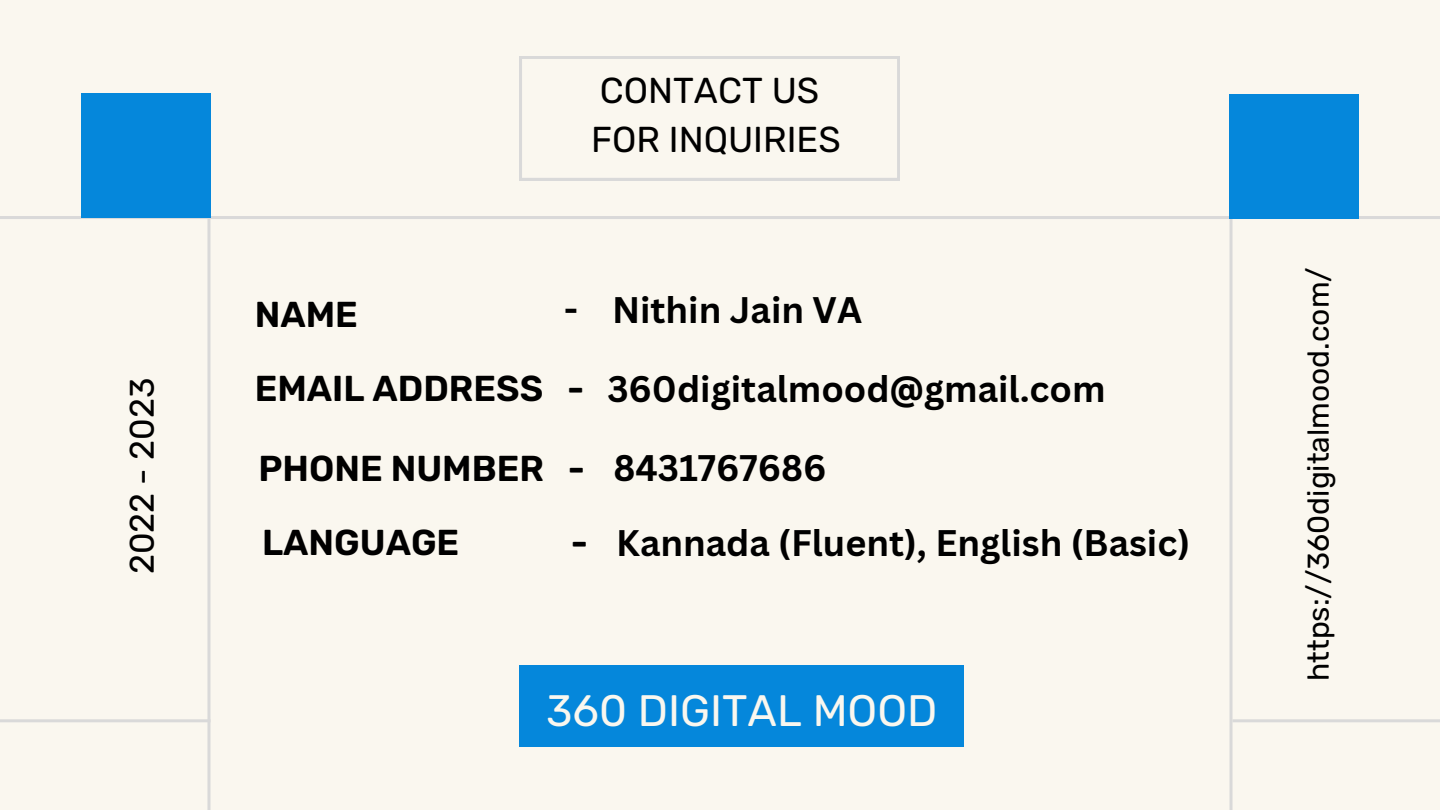
<style>
.page{position:relative;width:1440px;height:810px;background:#faf7ef}
.page>*{position:absolute;margin:0;border:0;box-sizing:border-box;transform-origin:0 0}
.t1{font:44px "Rubik";color:#faf7ef}
.t2{font:700 36px "Canva Sans";color:#000}
.t3{font:600 36px "Rubik";color:#000}
.t4{font:36px "Rubik";color:#000}
.t5{font:34px "Rubik";color:#000}
.t6{font:30px "Rubik";color:#000}
</style>
<div class="page">
<hr style="left:0;top:216px;width:1440px;height:3px;background:#d9d9d9">
<hr style="left:1233px;top:719px;width:207px;height:3px;background:#d9d9d9">
<hr style="left:0;top:719px;width:210px;height:3px;background:#d9d9d9">
<hr style="left:1230px;top:107px;width:3px;height:703px;background:#d9d9d9">
<hr style="left:207px;top:107px;width:3px;height:703px;background:#d9d9d9">
<div style="left:1230px;top:94px;width:129px;height:125px;background:#0587db"></div>
<div style="left:81px;top:93px;width:129px;height:125px;background:#0587db"></div>
<svg style="left:520px;top:57px;width:379px;height:123px"></svg>
<div style="left:520px;top:666px;width:444px;height:81px;background:#0587db"></div>
<h3 class="t5" style="left:122px;top:574px;width:198px;rotate:-90deg">2022 - 2023</h3>
<p class="t4" style="left:600px;top:70px;width:221px">CONTACT US</p>
<h5 class="t4" style="left:591px;top:118px;width:251px">FOR INQUIRIES</h5>
<h4 class="t3" style="left:255px;top:293px;width:105px">NAME</h4>
<h2 class="t2" style="left:564px;top:285px;width:299px">- Nithin Jain VA</h2>
<h4 class="t3" style="left:255px;top:368px;width:331px">EMAIL ADDRESS -</h4>
<h2 class="t2" style="left:607px;top:364px;width:500px">360digitalmood@gmail.com</h2>
<h2 class="t3" style="left:258px;top:447px;width:328px">PHONE NUMBER -</h2>
<h4 class="t2" style="left:613px;top:443px;width:215px">8431767686</h4>
<h4 class="t3" style="left:262px;top:522px;width:199px">LANGUAGE</h4>
<h4 class="t3" style="left:571px;top:522px;width:19px">-</h4>
<h1 class="t2" style="left:616px;top:518px;width:575px">Kannada (Fluent), English (Basic)</h1>
<h2 class="t1" style="left:546px;top:685px;width:393px">360 DIGITAL MOOD</h2>
<h3 class="t6" style="left:1301px;top:681px;width:415px;rotate:-90deg">https://360digitalmood.com/</h3>
</div>
